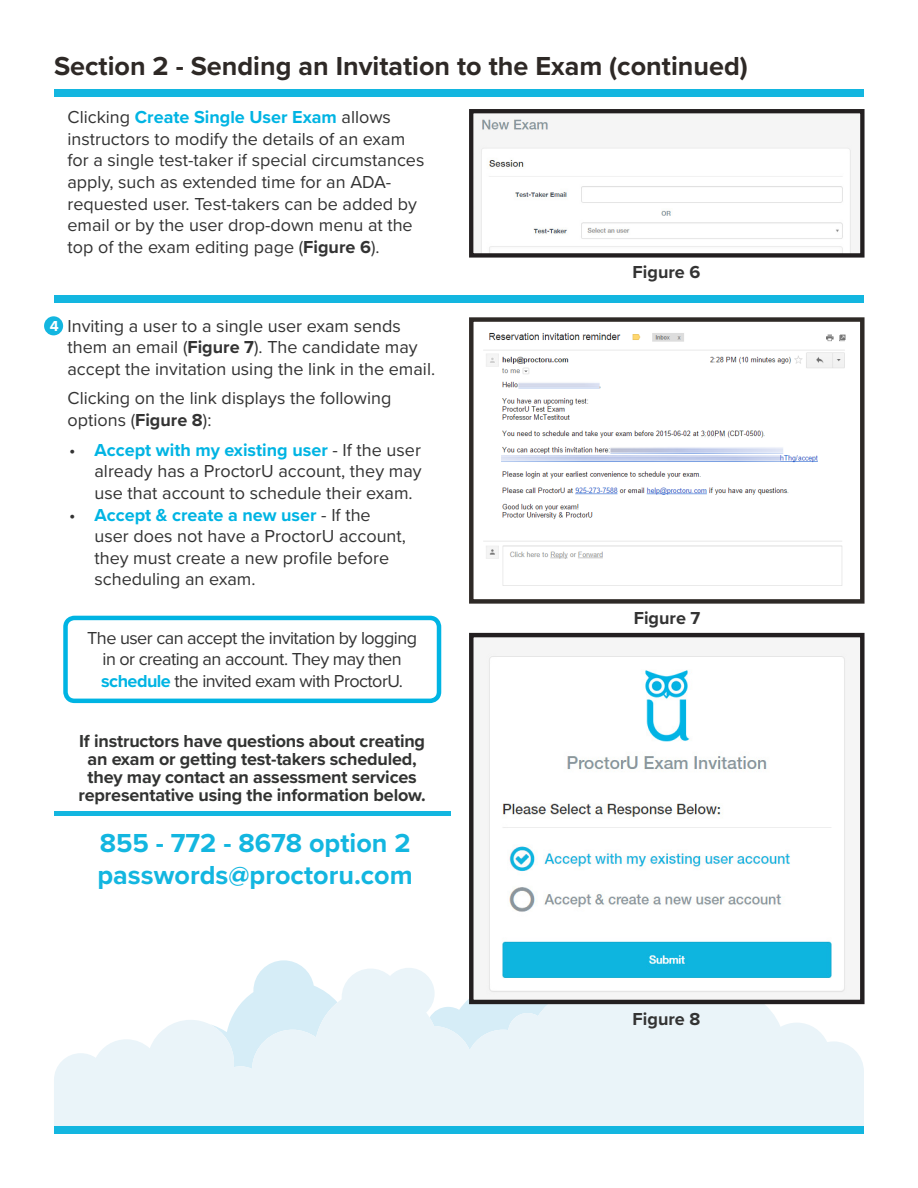
<style>
.page{position:relative;width:918px;height:1188px;background:#fff}
.page>*{position:absolute;margin:0;border:0;box-sizing:border-box;transform-origin:0 0}
.t1{font:700 27px "Proxima Nova";color:#2e2926}
.t2{font:700 27px "Proxima Nova";color:#13b6e0}
.Space_after_paragrap{font:18px/21.6px "Proxima Nova";color:#333}
.t3{font:700 18px/18px "Proxima Nova";letter-spacing:-.01em;color:#323332;text-align:center}
.Space_after_paragrap-2{font:18px/21.6px "Proxima Nova";letter-spacing:-.03em;color:#333;text-align:center}
.t4{font:700 18px "Proxima Nova";color:#333}
.t5{font:700 15px "Proxima Nova";color:#fff}
.s1{font-weight:700;color:#00b4e3}
.s2{font-weight:700}
</style>
<div class="page">
<svg style="left:54px;top:967px;width:810px;height:159px;fill:#eaf4f9"></svg>
<div style="left:54px;top:1126px;width:810px;height:8px;background:#13b6e0"></div>
<div style="left:44px;top:316px;width:19px;height:19px;background:#13b6e0;border-radius:50%"></div>
<div style="left:63px;top:616px;width:378px;height:87px;border:4px solid #00b4e3;border-radius:9px"></div>
<img style="left:474px;top:118px;width:378px;height:135px">
<div style="left:469px;top:109px;width:396px;height:149px;border:4px solid #231f20"></div>
<img style="left:474px;top:653px;width:386px;height:346px">
<div style="left:469px;top:633px;width:396px;height:371px;border:4px solid #231f20"></div>
<svg style="left:469px;top:317px;width:396px;height:287px"></svg>
<img style="left:482px;top:328px;width:370px;height:265px">
<div style="left:54px;top:90px;width:810px;height:7px;background:#13b6e0"></div>
<div style="left:54px;top:295px;width:810px;height:7px;background:#13b6e0"></div>
<hr style="left:54px;top:812px;width:396px;height:4px;background:#13b6e0">
<p class="t1" style="left:54px;top:46px;width:695px">Section 2 - Sending an Invitation to the Exam (continued)</p>
<p class="Space_after_paragrap" style="left:68px;top:106px;width:358px">Clicking <span class="s1">Create Single User Exam</span> allows instructors to modify the details of an exam for a single test-taker if special circumstances apply, such as extended time for an ADA&shy;requested user. Test-takers can be added by email or by the user drop-down menu at the top of the exam editing page (<span class="s2">Figure 6</span>).</p>
<p class="t5" style="left:50px;top:315px;width:10px">4</p>
<p class="Space_after_paragrap" style="left:68px;top:314px;width:369px">Inviting a user to a single user exam sends them an email (<span class="s2">Figure 7</span>). The candidate may accept the invitation using the link in the email.</p>
<p class="Space_after_paragrap" style="left:68px;top:387px;width:325px">Clicking on the link displays the following options (<span class="s2">Figure 8</span>):</p>
<p class="Space_after_paragrap" style="left:94px;top:438px;width:329px;text-align:justify;text-indent:-26px">• <span class="s1">Accept with my existing user</span> - If the user already has a ProctorU account, they may use that account to schedule their exam.</p>
<p class="Space_after_paragrap" style="left:94px;top:503px;width:313px;text-indent:-26px">• <span class="s1">Accept &amp; create a new user</span> - If the user does not have a ProctorU account, they must create a new profile before scheduling an exam.</p>
<p class="Space_after_paragrap-2" style="left:87px;top:626px;width:331px">The user can accept the invitation by logging in or creating an account. They may then <span class="s1">schedule</span> the invited exam with ProctorU.</p>
<p class="t3" style="left:79px;top:732px;width:349px">If instructors have questions about creating an exam or getting test-takers scheduled, they may contact an assessment services representative using the information below.</p>
<p class="t2" style="left:100px;top:823px;width:312px">855 - 772 - 8678 option 2</p>
<p class="t2" style="left:98px;top:855px;width:317px">passwords@proctoru.com</p>
<p class="t4" style="left:633px;top:258px;width:69px">Figure 6</p>
<p class="t4" style="left:634px;top:604px;width:68px">Figure 7</p>
<p class="t4" style="left:633px;top:1006px;width:69px">Figure 8</p>
</div>
